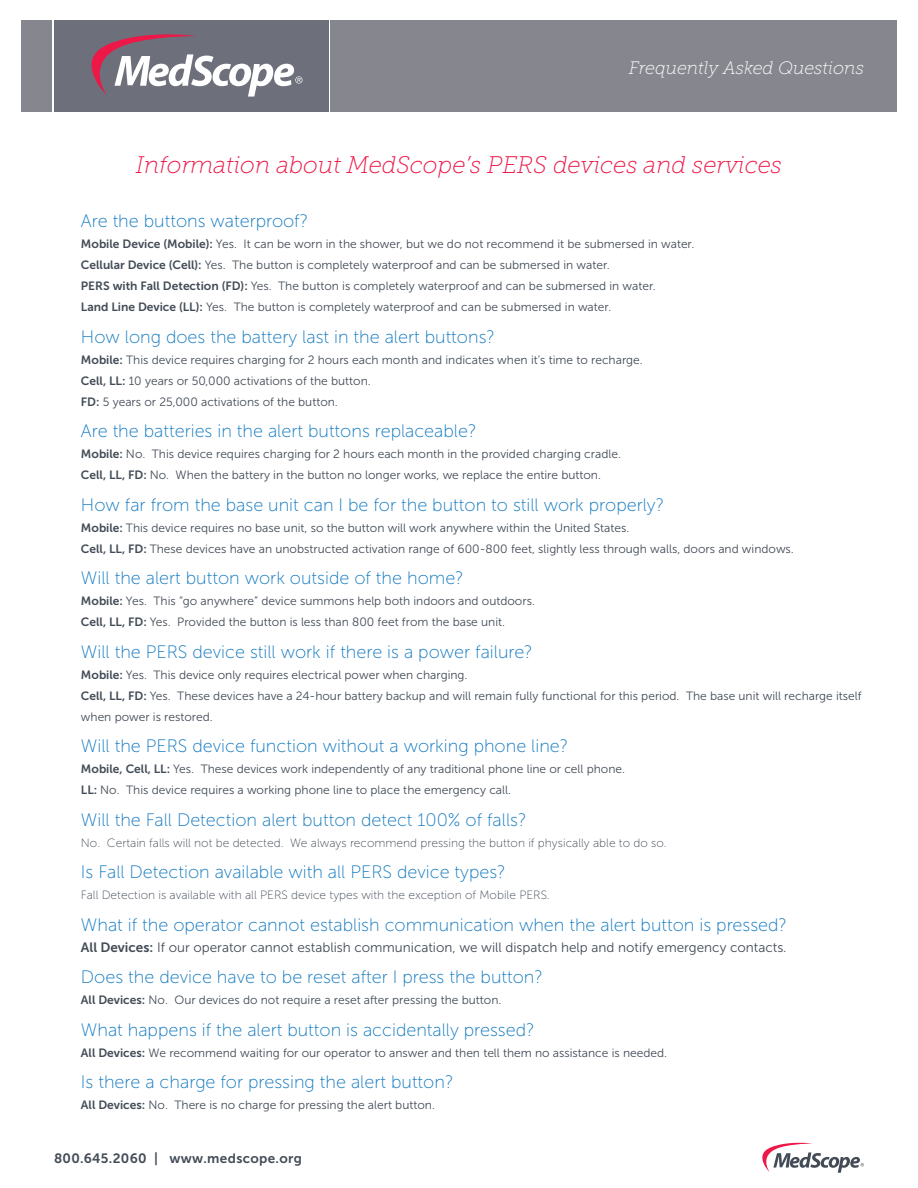
<style>
.page{position:relative;width:918px;height:1188px;background:#fff}
.page>*{position:absolute;margin:0;border:0;box-sizing:border-box;transform-origin:0 0}
.t1{font:italic 24px "Museo Slab 100";color:#ed1748}
.t2{font:18px "Museo Sans 100";color:#1078bf}
.t3{font:italic 18px "Museo Slab 100";color:#fff}
.t4{font:13.5px "Museo Sans 300";color:#424b56}
.t5{font:13.5px "Museo Sans 700";letter-spacing:.025em;color:#424b56}
.t6{font:12px/21px "Museo Sans 300";color:#424b56}
.t7{font:12px "Museo Sans 100";color:#424b56}
.s1{font-family:"Museo Sans 700"}
</style>
<div class="page">
<svg style="left:762px;top:1142px;width:102px;height:31px"></svg>
<div style="left:54px;top:21px;width:274px;height:91px;background:#6d6f7a"></div>
<svg style="left:91px;top:34px;width:212px;height:63px"></svg>
<div style="left:22px;top:21px;width:30px;height:91px;background:#86868f"></div>
<div style="left:330px;top:21px;width:566px;height:91px;background:#86868f"></div>
<p class="t3" style="left:629px;top:58px;width:237px">Frequently Asked Questions</p>
<p class="t1" style="left:136px;top:152px;width:648px">Information about MedScope’s PERS devices and services</p>
<p class="t2" style="left:81px;top:212px;width:229px">Are the buttons waterproof?</p>
<p class="t6" style="left:81px;top:234px;width:615px"><span class="s1">Mobile Device (Mobile):</span> Yes. It can be worn in the shower, but we do not recommend it be submersed in water.</p>
<p class="t6" style="left:81px;top:255px;width:530px"><span class="s1">Cellular Device (Cell):</span> Yes. The button is completely waterproof and can be submersed in water.</p>
<p class="t6" style="left:81px;top:276px;width:576px"><span class="s1">PERS with Fall Detection (FD):</span> Yes. The button is completely waterproof and can be submersed in water.</p>
<p class="t6" style="left:81px;top:297px;width:532px"><span class="s1">Land Line Device (LL):</span> Yes. The button is completely waterproof and can be submersed in water.</p>
<p class="t2" style="left:81px;top:327px;width:416px">How long does the battery last in the alert buttons?</p>
<p class="t6" style="left:81px;top:349px;width:563px"><span class="s1">Mobile:</span> This device requires charging for 2 hours each month and indicates when it’s time to recharge.</p>
<p class="t6" style="left:81px;top:370px;width:291px"><span class="s1">Cell, LL:</span> 10 years or 50,000 activations of the button.</p>
<p class="t6" style="left:81px;top:391px;width:258px"><span class="s1">FD:</span> 5 years or 25,000 activations of the button.</p>
<p class="t2" style="left:81px;top:422px;width:397px">Are the batteries in the alert buttons replaceable?</p>
<p class="t6" style="left:81px;top:444px;width:542px"><span class="s1">Mobile:</span> No. This device requires charging for 2 hours each month in the provided charging cradle.</p>
<p class="t6" style="left:81px;top:465px;width:522px"><span class="s1">Cell, LL, FD:</span> No. When the battery in the button no longer works, we replace the entire button.</p>
<p class="t2" style="left:81px;top:495px;width:585px">How far from the base unit can I be for the button to still work properly?</p>
<p class="t6" style="left:81px;top:517px;width:550px"><span class="s1">Mobile:</span> This device requires no base unit, so the button will work anywhere within the United States.</p>
<p class="t6" style="left:81px;top:538px;width:714px"><span class="s1">Cell, LL, FD:</span> These devices have an unobstructed activation range of 600-800 feet, slightly less through walls, doors and windows.</p>
<p class="t2" style="left:81px;top:569px;width:384px">Will the alert button work outside of the home?</p>
<p class="t6" style="left:81px;top:591px;width:456px"><span class="s1">Mobile:</span> Yes. This “go anywhere” device summons help both indoors and outdoors.</p>
<p class="t6" style="left:81px;top:612px;width:426px"><span class="s1">Cell, LL, FD:</span> Yes. Provided the button is less than 800 feet from the base unit.</p>
<p class="t2" style="left:81px;top:642px;width:453px">Will the PERS device still work if there is a power failure?</p>
<p class="t6" style="left:81px;top:664px;width:388px"><span class="s1">Mobile:</span> Yes. This device only requires electrical power when charging.</p>
<p class="t6" style="left:81px;top:685px;width:782px"><span class="s1">Cell, LL, FD:</span> Yes. These devices have a 24-hour battery backup and will remain fully functional for this period. The base unit will recharge itself when power is restored.</p>
<p class="t2" style="left:81px;top:737px;width:489px">Will the PERS device function without a working phone line?</p>
<p class="t6" style="left:81px;top:759px;width:546px"><span class="s1">Mobile, Cell, LL:</span> Yes. These devices work independently of any traditional phone line or cell phone.</p>
<p class="t6" style="left:81px;top:780px;width:432px"><span class="s1">LL:</span> No. This device requires a working phone line to place the emergency call.</p>
<p class="t2" style="left:81px;top:810px;width:447px">Will the Fall Detection alert button detect 100% of falls?</p>
<p class="t7" style="left:81px;top:836px;width:587px">No. Certain falls will not be detected. We always recommend pressing the button if physically able to do so.</p>
<p class="t2" style="left:81px;top:863px;width:426px">Is Fall Detection available with all PERS device types?</p>
<p class="t7" style="left:81px;top:889px;width:470px">Fall Detection is available with all PERS device types with the exception of Mobile PERS.</p>
<p class="t2" style="left:81px;top:915px;width:708px">What if the operator cannot establish communication when the alert button is pressed?</p>
<p class="t4" style="left:81px;top:940px;width:707px"><span class="s1">All Devices:</span> If our operator cannot establish communication, we will dispatch help and notify emergency contacts.</p>
<p class="t2" style="left:81px;top:968px;width:463px">Does the device have to be reset after I press the button?</p>
<p class="t6" style="left:81px;top:990px;width:422px"><span class="s1">All Devices:</span> No. Our devices do not require a reset after pressing the button.</p>
<p class="t2" style="left:81px;top:1020px;width:455px">What happens if the alert button is accidentally pressed?</p>
<p class="t6" style="left:81px;top:1042px;width:588px"><span class="s1">All Devices:</span> We recommend waiting for our operator to answer and then tell them no assistance is needed.</p>
<p class="t2" style="left:81px;top:1073px;width:374px">Is there a charge for pressing the alert button?</p>
<p class="t6" style="left:81px;top:1095px;width:356px"><span class="s1">All Devices:</span> No. There is no charge for pressing the alert button.</p>
<p class="t5" style="left:54px;top:1150px;width:249px">800.645.2060 | www.medscope.org</p>
</div>
